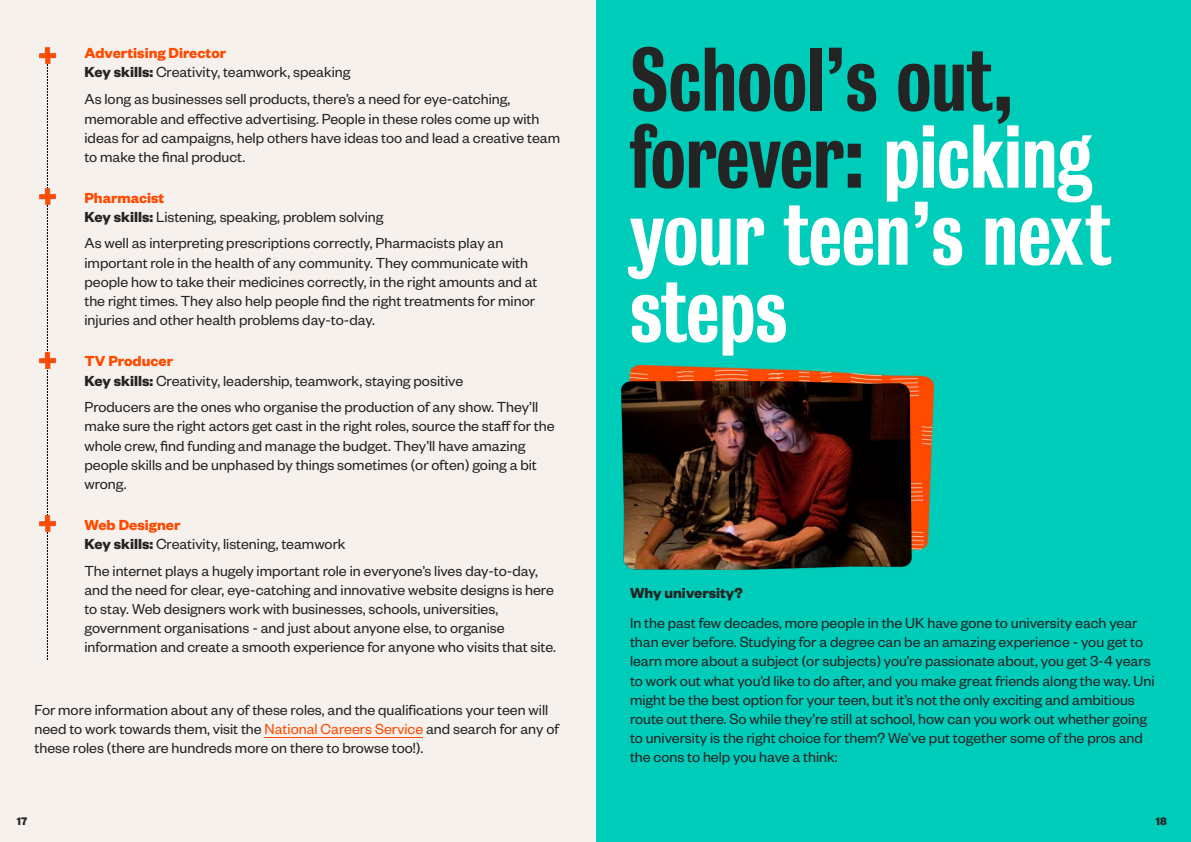
<style>
.page{position:relative;width:1191px;height:842px;background:#fff}
.page>*{position:absolute;margin:0;border:0;box-sizing:border-box;transform-origin:0 0}
.t1{font:500 82px/77px "Bureau Grot Condensed";color:#fff}
.t2{font:16px/19.2px "Founders Grotesk";color:#242424}
.t3{font:700 16px "Founders Grotesk";color:#242424}
.t4{font:700 12px "Founders Grotesk";color:#242424}
.s1{font-weight:700;color:#ff4a01}
.s2{font-weight:700}
.s3{color:#ff4a00}
.s4{color:#242424}
</style>
<div class="page">
<div style="left:595px;top:0;width:596px;height:842px;background:#00ccba"></div>
<div style="left:0;top:0;width:595px;height:842px;background:#f7f1ed"></div>
<hr style="left:265px;top:737px;width:158px;height:1px;background:#ff4a00">
<svg style="left:47px;top:63px;width:1px;height:597px"></svg>
<img style="left:39px;top:48px;width:16px;height:15px">
<img style="left:39px;top:189px;width:16px;height:16px">
<img style="left:39px;top:352px;width:16px;height:16px">
<img style="left:39px;top:516px;width:16px;height:16px">
<img style="left:624px;top:366px;width:309px;height:184px">
<img style="left:622px;top:382px;width:290px;height:188px">
<p class="t2" style="left:84px;top:46px;width:268px"><span class="s1">Advertising Director<br></span><span class="s2">Key skills:</span> Creativity, teamwork, speaking</p>
<p class="t2" style="left:84px;top:93px;width:477px">As long as businesses sell products, there’s a need for eye-catching, memorable and effective advertising. People in these roles come up with ideas for ad campaigns, help others have ideas too and lead a creative team to make the final product.</p>
<p class="t2" style="left:84px;top:191px;width:300px"><span class="s1">Pharmacist<br></span><span class="s2">Key skills:</span> Listening, speaking, problem solving</p>
<p class="t2" style="left:84px;top:237px;width:454px">As well as interpreting prescriptions correctly, Pharmacists play an important role in the health of any community. They communicate with people how to take their medicines correctly, in the right amounts and at the right times. They also help people find the right treatments for minor injuries and other health problems day-to-day.</p>
<p class="t2" style="left:84px;top:355px;width:380px"><span class="s1">TV Producer<br></span><span class="s2">Key skills:</span> Creativity, leadership, teamwork, staying positive</p>
<p class="t2" style="left:84px;top:401px;width:471px">Producers are the ones who organise the production of any show. They’ll make sure the right actors get cast in the right roles, source the stafffor the whole crew, find funding and manage the budget. They’ll have amazing people skills and be unphased by things sometimes (or often) going a bit wrong.</p>
<p class="t2" style="left:84px;top:518px;width:263px"><span class="s1">Web Designer<br></span><span class="s2">Key skills:</span> Creativity, listening, teamwork</p>
<p class="t2" style="left:84px;top:564px;width:473px">The internet plays a hugely important role in everyone’s lives day-to-day, and the need for clear, eye-catching and innovative website designs is here to stay. Web designers work with businesses, schools, universities, government organisations - and just about anyone else, to organise information and create a smooth experience for anyone who visits that site.</p>
<p class="t2" style="left:35px;top:703px;width:526px">For more information about any of these roles, and the qualifications your teen will need to work towards them, visit the <span class="s3">National Careers Service</span> and search for any of these roles (there are hundreds more on there to browse too!).</p>
<h1 class="t1" style="left:630px;top:48px;width:483px"><span class="s4">School’s out, forever:</span> picking your teen’s next steps</h1>
<p class="t3" style="left:630px;top:588px;width:114px">Why university?</p>
<p class="t2" style="left:630px;top:616px;width:526px">In the past few decades, more people in the UK have gone to university each year than ever before. Studying for a degree can be an amazing experience - you get to learn more about a subject (or subjects) you’re passionate about, you get 3-4 years to work out what you’d like to do after, and you make great friends along the way. Uni might be the best option for your teen, but it’s not the only exciting and ambitious route out there. So while they’re still at school, how can you work out whether going to university is the right choice for them? We’ve put together some of the pros and the cons to help you have a think:</p>
<p class="t4" style="left:17px;top:817px;width:12px">17</p>
<p class="t4" style="left:1155px;top:817px;width:12px">18</p>
</div>
